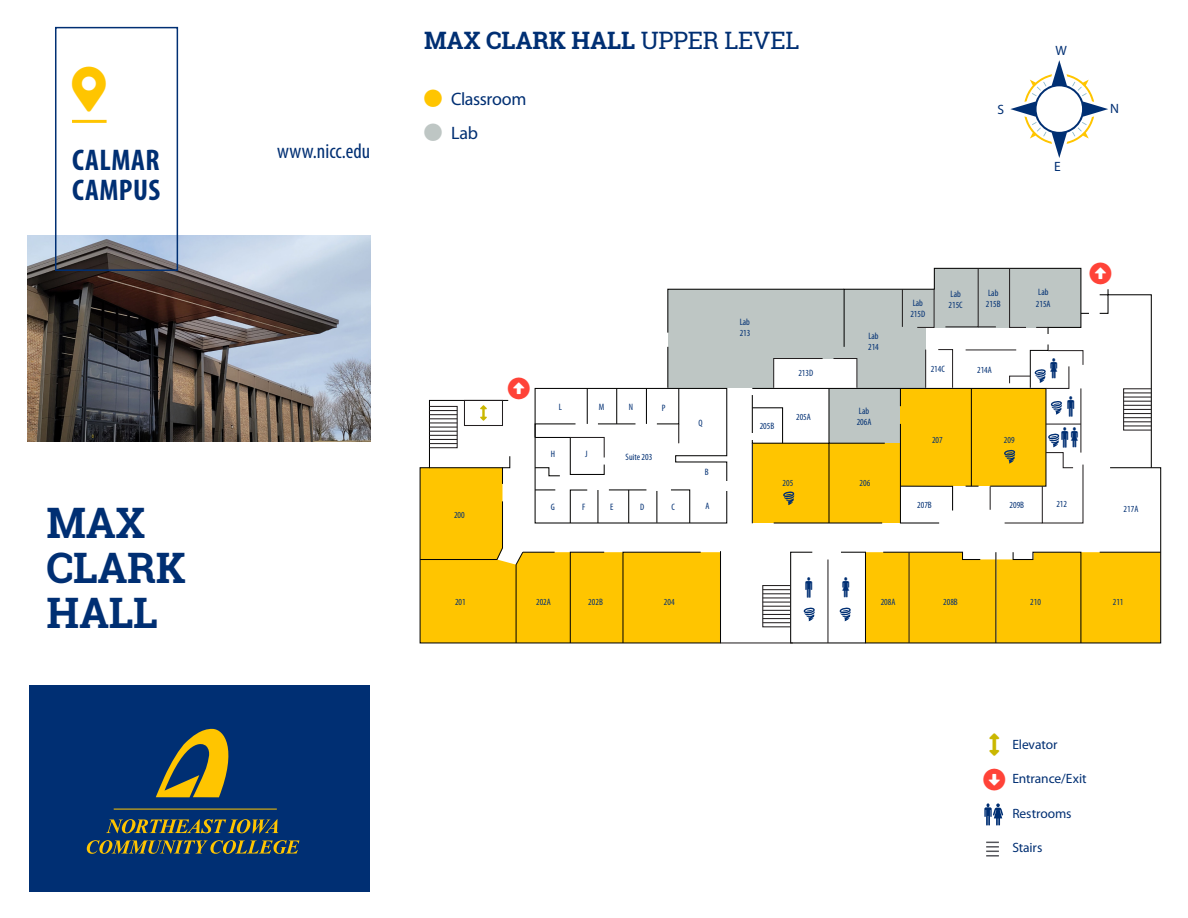
<style>
.page{position:relative;width:1188px;height:918px;background:#fff}
.page>*{position:absolute;margin:0;border:0;box-sizing:border-box;transform-origin:0 0}
.Subhead{font:700 42px/45px "Roboto Slab";letter-spacing:-.005em;color:#002f73}
.t1{font:700 condensed 30px/30px "Myriad Pro";letter-spacing:.02em;color:#002f73}
.Subhead-2{font:700 24px "Roboto Slab";letter-spacing:-.005em;color:#002f73}
.Subhead-3{font:22.5px "Font Awesome 5 Free Solid";color:#ff4338}
.Subhead-4{font:22.5px "Font Awesome 5 Free Solid";color:#cab700}
.t2{font:condensed 21px "Myriad Pro";color:#002f73}
.Subhead-5{font:18px "Myriad Pro";letter-spacing:-.02em;color:#002f73}
.Subhead-6{font:13.5px "Myriad Pro";letter-spacing:-.005em;color:#002f73}
.t3{font:condensed 9.3px/11.1px "Myriad Pro";color:#002f73}
.s1{font-weight:400}
</style>
<div class="page">
<hr style="left:1100px;top:552px;width:61px;height:1px;background:#050504">
<img style="left:27px;top:235px;width:343px;height:206px">
<div style="left:29px;top:686px;width:341px;height:206px;background:#002f73"></div>
<svg style="left:106px;top:819px;width:172px;height:14px"></svg>
<svg style="left:87px;top:840px;width:212px;height:14px"></svg>
<svg style="left:156px;top:728px;width:73px;height:69px"></svg>
<hr style="left:114px;top:809px;width:163px;height:1px;background:#ffc500">
<div style="left:55px;top:27px;width:123px;height:244px;border:2px solid #002f73"></div>
<hr style="left:72px;top:120px;width:35px;height:3px;background:#ffc500">
<svg style="left:1010px;top:60px;width:98px;height:98px"></svg>
<svg style="left:984px;top:803px;width:19px;height:23px"></svg>
<svg style="left:986px;top:842px;width:13px;height:15px"></svg>
<svg style="left:419px;top:267px;width:741px;height:377px"></svg>
<p class="t1" style="left:72px;top:144px;width:90px">CALMAR<br>CAMPUS</p>
<p class="t2" style="left:277px;top:138px;width:94px">www.nicc.edu</p>
<p class="Subhead" style="left:47px;top:500px;width:141px">MAX<br>CLARK</p>
<p class="Subhead" style="left:47px;top:590px;width:113px">HALL</p>
<p class="Subhead-2" style="left:424px;top:24px;width:377px">MAX CLARK HALL <span class="s1">UPPER LEVEL</span></p>
<p class="Subhead-5" style="left:451px;top:88px;width:77px">Classroom</p>
<p class="Subhead-5" style="left:451px;top:122px;width:28px">Lab</p>
<p class="Subhead-6" style="left:998px;top:101px;width:8px">S</p>
<p class="Subhead-6" style="left:1056px;top:42px;width:13px">W</p>
<p class="Subhead-6" style="left:1054px;top:158px;width:8px">E</p>
<p class="Subhead-6" style="left:1110px;top:100px;width:10px">N</p>
<p class="t3" style="left:454px;top:509px;width:12px">200</p>
<p class="Subhead-3" style="left:530px;top:400px;width:24px;rotate:-180deg">□●▼●□■</p>
<p class="t3" style="left:559px;top:402px;width:5px">L</p>
<p class="t3" style="left:599px;top:402px;width:7px">M</p>
<p class="t3" style="left:629px;top:402px;width:6px">N</p>
<p class="t3" style="left:662px;top:402px;width:5px">P</p>
<p class="t3" style="left:551px;top:448px;width:6px">H</p>
<p class="t3" style="left:585px;top:448px;width:4px">J</p>
<p class="t3" style="left:626px;top:452px;width:28px">Suite 203</p>
<p class="t3" style="left:551px;top:501px;width:6px">G</p>
<p class="t3" style="left:582px;top:501px;width:5px">F</p>
<p class="t3" style="left:610px;top:501px;width:5px">E</p>
<p class="t3" style="left:640px;top:501px;width:6px">D</p>
<p class="t3" style="left:671px;top:501px;width:5px">C</p>
<p class="t3" style="left:699px;top:417px;width:6px">Q</p>
<p class="t3" style="left:705px;top:467px;width:5px">B</p>
<p class="t3" style="left:705px;top:500px;width:6px">A</p>
<p class="t3" style="left:740px;top:316px;width:12px">Lab<br>213</p>
<p class="t3" style="left:760px;top:421px;width:16px">205B</p>
<p class="t3" style="left:798px;top:367px;width:16px">213D</p>
<p class="t3" style="left:796px;top:412px;width:16px">205A</p>
<p class="t3" style="left:868px;top:330px;width:12px">Lab<br>214</p>
<p class="t3" style="left:857px;top:405px;width:16px">Lab<br>206A</p>
<p class="t3" style="left:783px;top:477px;width:12px">205</p>
<p class="t3" style="left:860px;top:478px;width:12px">206</p>
<p class="t3" style="left:949px;top:288px;width:16px">Lab<br>215C</p>
<p class="t3" style="left:986px;top:288px;width:16px">Lab<br>215B</p>
<p class="t3" style="left:1038px;top:287px;width:12px">Lab</p>
<p class="t3" style="left:913px;top:297px;width:12px">Lab</p>
<p class="t3" style="left:1036px;top:298px;width:16px">215A</p>
<p class="t3" style="left:910px;top:308px;width:16px">215D</p>
<p class="t3" style="left:931px;top:363px;width:16px">214C</p>
<p class="t3" style="left:977px;top:364px;width:16px">214A</p>
<p class="Subhead-3" style="left:1112px;top:285px;width:24px;rotate:-180deg">□●▼●□■</p>
<p class="t3" style="left:932px;top:434px;width:12px">207</p>
<p class="t3" style="left:1004px;top:435px;width:12px">209</p>
<p class="t3" style="left:917px;top:499px;width:16px">207B</p>
<p class="t3" style="left:1010px;top:499px;width:16px">209B</p>
<p class="t3" style="left:1056px;top:498px;width:12px">212</p>
<p class="t3" style="left:1124px;top:503px;width:16px">217A</p>
<p class="t3" style="left:455px;top:596px;width:12px">201</p>
<p class="t3" style="left:536px;top:596px;width:16px">202A</p>
<p class="t3" style="left:588px;top:596px;width:16px">202B</p>
<p class="t3" style="left:664px;top:596px;width:12px">204</p>
<p class="t3" style="left:881px;top:596px;width:16px">208A</p>
<p class="t3" style="left:943px;top:596px;width:16px">208B</p>
<p class="t3" style="left:1030px;top:596px;width:12px">210</p>
<p class="t3" style="left:1113px;top:596px;width:12px">211</p>
<p class="Subhead-4" style="left:989px;top:733px;width:13px">□▲●▼</p>
<p class="Subhead-3" style="left:983px;top:769px;width:24px">□●▼●□■</p>
<p class="Subhead-6" style="left:1012px;top:736px;width:47px">Elevator</p>
<p class="Subhead-6" style="left:1012px;top:771px;width:76px">Entrance/Exit</p>
<p class="Subhead-6" style="left:1012px;top:805px;width:61px">Restrooms</p>
<p class="Subhead-6" style="left:1012px;top:840px;width:32px">Stairs</p>
</div>
